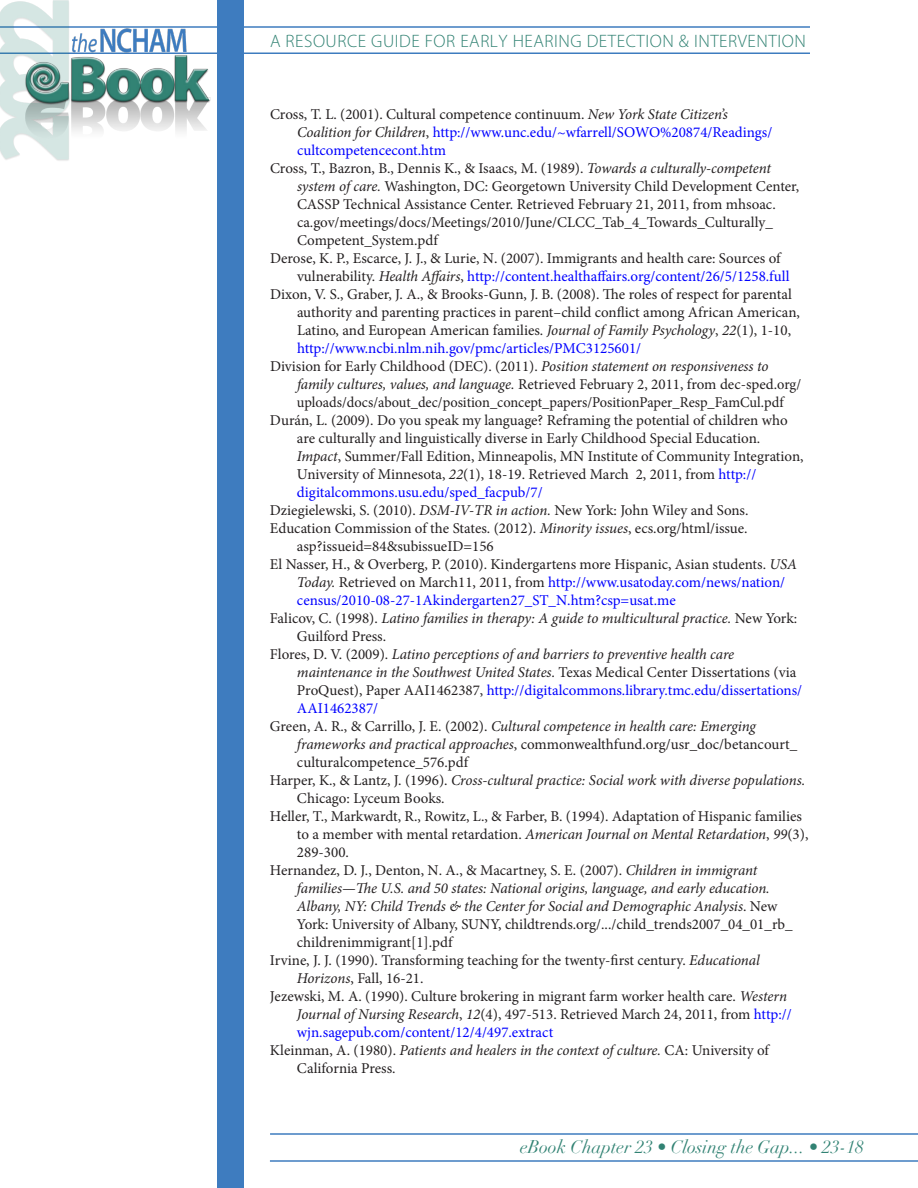
<style>
.page{position:relative;width:918px;height:1188px;background:#fff}
.page>*{position:absolute;margin:0;border:0;box-sizing:border-box;transform-origin:0 0}
.t1{font:300 18px "Myriad Pro";letter-spacing:.03em;color:#318273}
.t2{font:italic 18px "Didot";color:#318273}
.References{font:15px/18px "Minion Pro";color:#231f20}
.References-2{font:italic 15px/18px "Minion Pro";letter-spacing:-.01em;color:#231f20}
.References-3{font:15px/18px "Minion Pro";color:#00f}
.s1{color:#231f20}
.s2{font-style:italic;color:#231f20}
.s3{font-style:italic}
.s4{color:#00f}
.s5{font-style:normal}
.s6{font-style:normal;color:#00f}
</style>
<div class="page">
<hr style="left:0;top:26px;width:810px;height:2px;background:#3e7cbf">
<hr style="left:0;top:52px;width:810px;height:2px;background:#3e7cbf">
<hr style="left:270px;top:1133px;width:648px;height:2px;background:#3e7cbf">
<hr style="left:270px;top:1160px;width:648px;height:2px;background:#3e7cbf">
<img style="left:0;top:0;width:211px;height:161px">
<div style="left:217px;top:0;width:27px;height:1188px;background:#3e7cbf"></div>
<p class="t1" style="left:270px;top:31px;width:537px">A RESOURCE GUIDE FOR EARLY HEARING DETECTION &amp; INTERVENTION</p>
<p class="References-3" style="left:297px;top:105px;width:477px;text-indent:-27px"><span class="s1">Cross, T. L. (2001). Cultural competence continuum.</span> <span class="s2">New York State Citizen’s<br>Coalition for Children</span><span class="s1">,</span> http://www.unc.edu/~wfarrell/SOWO%20874/Readings/ cultcompetencecont.htm</p>
<p class="References" style="left:297px;top:159px;width:504px;text-indent:-27px">Cross, T., Bazron, B., Dennis K., &amp; Isaacs, M. (1989). <span class="s3">Towards a culturally-competent system of care.</span> Washington, DC: Georgetown University Child Development Center, CASSP Technical Assistance Center. Retrieved February 21, 2011, from mhsoac. ca.gov/meetings/docs/Meetings/2010/June/CLCC_Tab_4_Towards_Culturally_ Competent_System.pdf</p>
<p class="References" style="left:297px;top:249px;width:494px;text-indent:-27px">Derose, K. P., Escarce, J. J., &amp; Lurie, N. (2007). Immigrants and health care: Sources of vulnerability. <span class="s3">Health Affairs</span>, <span class="s4">http://content.healthaffairs.org/content/26/5/1258.full</span></p>
<p class="References" style="left:297px;top:285px;width:505px;text-indent:-27px">Dixon, V. S., Graber, J. A., &amp; Brooks-Gunn, J. B. (2008). The roles of respect for parental authority and parenting practices in parent–child conflict among African American, Latino, and European American families. <span class="s3">Journal of Family Psychology</span>, <span class="s3">22</span>(1), 1-10, <span class="s4">http://www.ncbi.nlm.nih.gov/pmc/articles/PMC3125601/</span></p>
<p class="References" style="left:297px;top:357px;width:506px;text-indent:-27px">Division for Early Childhood (DEC). (2011). <span class="s3">Position statement on responsiveness to family cultures, values, and language.</span> Retrieved February 2, 2011, from dec-sped.org/ uploads/docs/about_dec/position_concept_papers/PositionPaper_Resp_FamCul.pdf</p>
<p class="References" style="left:297px;top:411px;width:508px;text-indent:-27px">Durán, L. (2009). Do you speak my language? Reframing the potential of children who are culturally and linguistically diverse in Early Childhood Special Education.<br><span class="s3">Impact</span>, Summer/Fall Edition, Minneapolis, MN Institute of Community Integration, University of Minnesota, <span class="s3">22</span>(1), 18-19. Retrieved March 2, 2011, from <span class="s4">http:// digitalcommons.usu.edu/sped_facpub/7/</span></p>
<p class="References" style="left:270px;top:501px;width:480px">Dziegielewski, S. (2010). <span class="s3">DSM-IV-TR in action.</span> New York: John Wiley and Sons.</p>
<p class="References" style="left:297px;top:519px;width:452px;text-indent:-27px">Education Commission of the States. (2012). <span class="s3">Minority issues</span>, ecs.org/html/issue. asp?issueid=84&amp;subissueID=156</p>
<p class="References" style="left:297px;top:555px;width:502px;text-indent:-27px">El Nasser, H., &amp; Overberg, P. (2010). Kindergartens more Hispanic, Asian students. <span class="s3">USA<br>Today.</span> Retrieved on March11, 2011, from <span class="s4">http://www.usatoday.com/news/nation/ census/2010-08-27-1Akindergarten27_ST_N.htm?csp=usat.me</span></p>
<p class="References-2" style="left:297px;top:609px;width:502px;text-indent:-27px"><span class="s5">Falicov, C. (1998).</span> Latino families in therapy: A guide to multicultural practice. <span class="s5">New York:<br>Guilford Press.</span></p>
<p class="References-2" style="left:297px;top:645px;width:507px;text-indent:-27px"><span class="s5">Flores, D. V. (2009).</span> Latino perceptions of and barriers to preventive health care maintenance in the Southwest United States. <span class="s5">Texas Medical Center Dissertations (via ProQuest), Paper AAI1462387,</span> <span class="s6">http://digitalcommons.library.tmc.edu/dissertations/ AAI1462387/</span></p>
<p class="References" style="left:297px;top:717px;width:502px;text-indent:-27px">Green, A. R., &amp; Carrillo, J. E. (2002). <span class="s3">Cultural competence in health care: Emerging frameworks and practical approaches</span>, commonwealthfund.org/usr_doc/betancourt_ culturalcompetence_576.pdf</p>
<p class="References-2" style="left:297px;top:771px;width:510px;text-indent:-27px"><span class="s5">Harper, K., &amp; Lantz, J. (1996).</span> Cross-cultural practice: Social work with diverse populations.<br><span class="s5">Chicago: Lyceum Books.</span></p>
<p class="References" style="left:297px;top:807px;width:513px;text-indent:-27px">Heller, T., Markwardt, R., Rowitz, L., &amp; Farber, B. (1994). Adaptation of Hispanic families to a member with mental retardation. <span class="s3">American Journal on Mental Retardation</span>, <span class="s3">99</span>(3),<br>289-300.</p>
<p class="References" style="left:297px;top:861px;width:497px;text-indent:-27px">Hernandez, D. J., Denton, N. A., &amp; Macartney, S. E. (2007). <span class="s3">Children in immigrant families—The U.S. and 50 states: National origins, language, and early education.<br>Albany, NY: Child Trends &amp; the Center for Social and Demographic Analysis</span>. New York: University of Albany, SUNY, childtrends.org/.../child_trends2007_04_01_rb_ childrenimmigrant[1].pdf</p>
<p class="References" style="left:297px;top:951px;width:464px;text-indent:-27px">Irvine, J. J. (1990). Transforming teaching for the twenty-first century. <span class="s3">Educational<br>Horizons</span>, Fall, 16-21.</p>
<p class="References" style="left:297px;top:987px;width:496px;text-indent:-27px">Jezewski, M. A. (1990). Culture brokering in migrant farm worker health care. <span class="s3">Western<br>Journal of Nursing Research</span>, <span class="s3">12</span>(4), 497-513. Retrieved March 24, 2011, from <span class="s4">http:// wjn.sagepub.com/content/12/4/497.extract</span></p>
<p class="References" style="left:297px;top:1041px;width:474px;text-indent:-27px">Kleinman, A. (1980). <span class="s3">Patients and healers in the context of culture.</span> CA: University of<br>California Press.</p>
<p class="t2" style="left:520px;top:1136px;width:345px">eBook Chapter 23 • Closing the Gap... • 23-18</p>
</div>
